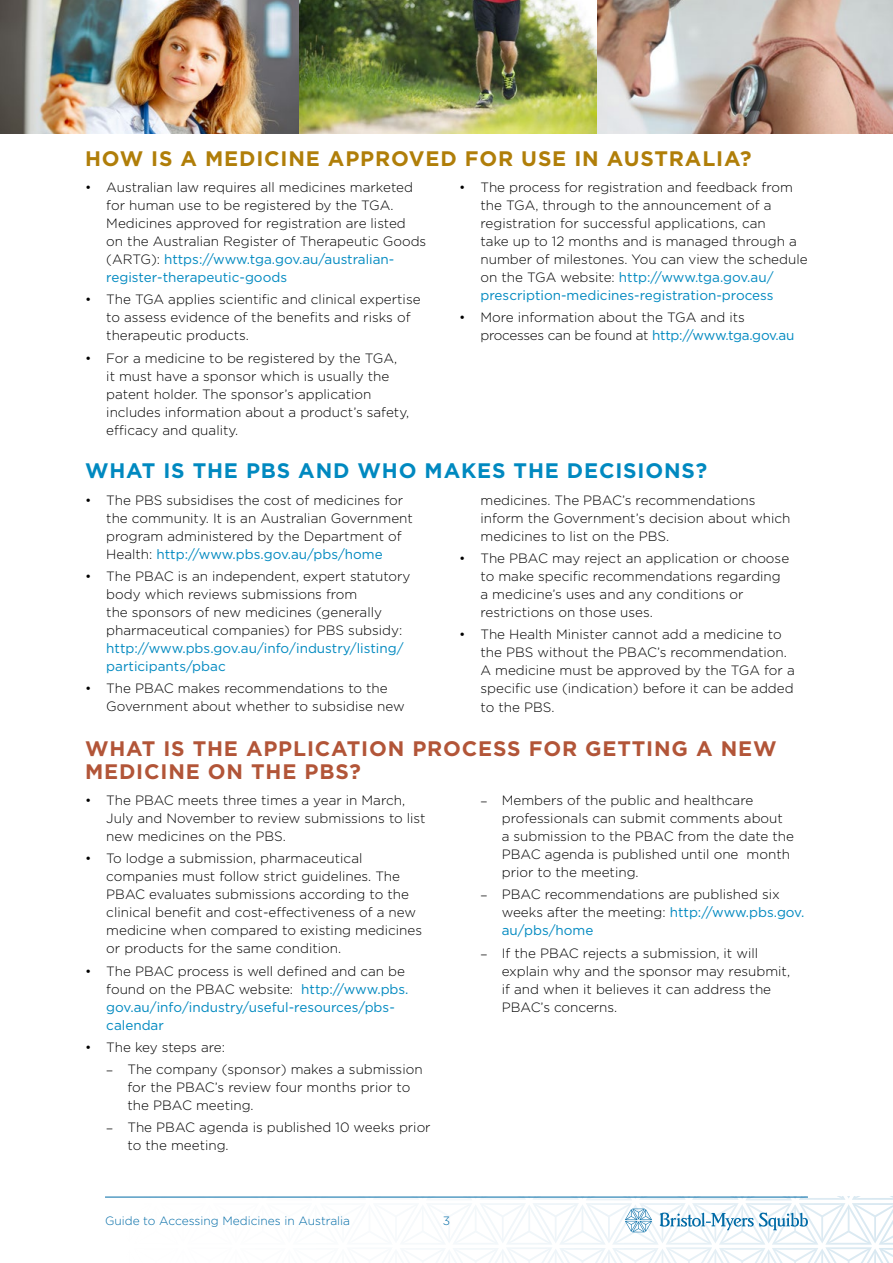
<style>
.page{position:relative;width:893px;height:1263px;background:#fff}
.page>*{position:absolute;margin:0;border:0;box-sizing:border-box;transform-origin:0 0}
.t1{font:700 21px/22.5px "Gotham";letter-spacing:.04em;color:#b25538}
.t2{font:700 21px "Gotham";letter-spacing:.04em;color:#b07e09}
.t3{font:700 21px "Gotham";letter-spacing:.04em;color:#0089c0}
.t4{font:300 13.5px/18px "Gotham";color:#000}
.t5{font:13.5px/18px "Gotham";color:#0089c0}
.t6{font:300 12px "Gotham";color:#006ba6}
.s1{font-weight:400;color:#0089c0}
.s2{font-weight:300;color:#000}
.s3{font-family:"Minion Pro";font-weight:400}
</style>
<div class="page">
<svg style="left:105px;top:1197px;width:788px;height:66px"></svg>
<img style="left:0;top:0;width:893px;height:134px">
<h1 class="t2" style="left:85px;top:144px;width:668px">HOW IS A MEDICINE APPROVED FOR USE IN AUSTRALIA?</h1>
<p class="t4" style="left:106px;top:178px;width:321px;text-indent:-21px">• Australian law requires all medicines marketed for human use to be registered by the TGA.<br>Medicines approved for registration are listed<br>on the Australian Register of Therapeutic Goods (ARTG): <span class="s1">https://www.tga.gov.au/australian&shy;register-therapeutic-goods</span></p>
<p class="t4" style="left:106px;top:290px;width:316px;text-indent:-21px">• The TGA applies scientific and clinical expertise to assess evidence of the benefits and risks of therapeutic products.</p>
<p class="t4" style="left:106px;top:348px;width:304px;text-indent:-21px">• For a medicine to be registered by the TGA, it must have a sponsor which is usually the patent holder. The sponsor’s application includes information about a product’s safety, efficacy and quality.</p>
<p class="t4" style="left:480px;top:178px;width:329px;text-indent:-21px">• The process for registration and feedback from the TGA, through to the announcement of a registration for successful applications, can<br>take up to 12 months and is managed through a number of milestones. You can view the schedule on the TGA website: <span class="s1">http://www.tga.gov.au/ prescription-medicines-registration-process</span></p>
<p class="t4" style="left:480px;top:308px;width:315px;text-indent:-21px">• More information about the TGA and its processes can be found at <span class="s1">http://www.tga.gov.au</span></p>
<h1 class="t3" style="left:85px;top:457px;width:624px">WHAT IS THE PBS AND WHO MAKES THE DECISIONS?</h1>
<p class="t4" style="left:106px;top:491px;width:308px;text-indent:-21px">• The PBS subsidises the cost of medicines for the community. It is an Australian Government program administered by the Department of Health: <span class="s1">http://www.pbs.gov.au/pbs/home</span></p>
<p class="t4" style="left:106px;top:567px;width:306px;text-indent:-21px">• The PBAC is an independent, expert statutory body which reviews submissions from<br>the sponsors of new medicines (generally pharmaceutical companies) for PBS subsidy:</p>
<p class="t5" style="left:106px;top:639px;width:299px">http://www.pbs.gov.au/info/industry/listing/ participants/pbac</p>
<p class="t4" style="left:106px;top:679px;width:300px;text-indent:-21px">• The PBAC makes recommendations to the<br>Government about whether to subsidise new</p>
<p class="t4" style="left:480px;top:491px;width:311px">medicines. The PBAC’s recommendations inform the Government’s decision about which medicines to list on the PBS.</p>
<p class="t4" style="left:480px;top:549px;width:310px;text-indent:-21px">• The PBAC may reject an application or choose to make specific recommendations regarding a medicine’s uses and any conditions or restrictions on those uses.</p>
<p class="t4" style="left:480px;top:625px;width:316px;text-indent:-21px">• The Health Minister cannot add a medicine to the PBS without the PBAC’s recommendation.<br>A medicine must be approved by the TGA for a specific use (indication) before it can be added to the PBS.</p>
<h1 class="t1" style="left:85px;top:737px;width:693px">WHAT IS THE APPLICATION PROCESS FOR GETTING A NEW<br>MEDICINE ON THE PBS?</h1>
<p class="t4" style="left:106px;top:791px;width:321px;text-indent:-21px">• The PBAC meets three times a year in March,<br>July and November to review submissions to list new medicines on the PBS.</p>
<p class="t4" style="left:106px;top:849px;width:317px;text-indent:-21px">• To lodge a submission, pharmaceutical companies must follow strict guidelines. The PBAC evaluates submissions according to the clinical benefit and cost-effectiveness of a new medicine when compared to existing medicines or products for the same condition.</p>
<p class="t5" style="left:106px;top:962px;width:304px;text-indent:-21px"><span class="s2">• The PBAC process is well defined and can be found on the PBAC website:</span> http://www.pbs. gov.au/info/industry/useful-resources/pbs&shy;calendar</p>
<p class="t4" style="left:85px;top:1038px;width:141px">• The key steps are:</p>
<p class="t4" style="left:128px;top:1060px;width:297px;text-indent:-21px"><span class="s3">–</span> The company (sponsor) makes a submission for the PBAC’s review four months prior to the PBAC meeting.</p>
<p class="t4" style="left:128px;top:1118px;width:305px;text-indent:-21px"><span class="s3">–</span> The PBAC agenda is published 10 weeks prior to the meeting.</p>
<p class="t4" style="left:502px;top:791px;width:294px;text-indent:-21px"><span class="s3">–</span> Members of the public and healthcare professionals can submit comments about<br>a submission to the PBAC from the date the PBAC agenda is published until one month prior to the meeting.</p>
<p class="t4" style="left:502px;top:885px;width:304px;text-indent:-21px"><span class="s3">–</span> PBAC recommendations are published six weeks after the meeting: <span class="s1">http://www.pbs.gov. au/pbs/home</span></p>
<p class="t4" style="left:502px;top:943px;width:290px;text-indent:-21px"><span class="s3">–</span> If the PBAC rejects a submission, it will explain why and the sponsor may resubmit, if and when it believes it can address the PBAC’s concerns.</p>
<p class="t6" style="left:105px;top:1213px;width:247px">Guide to Accessing Medicines in Australia</p>
<p class="t6" style="left:443px;top:1213px;width:9px">3</p>
</div>
